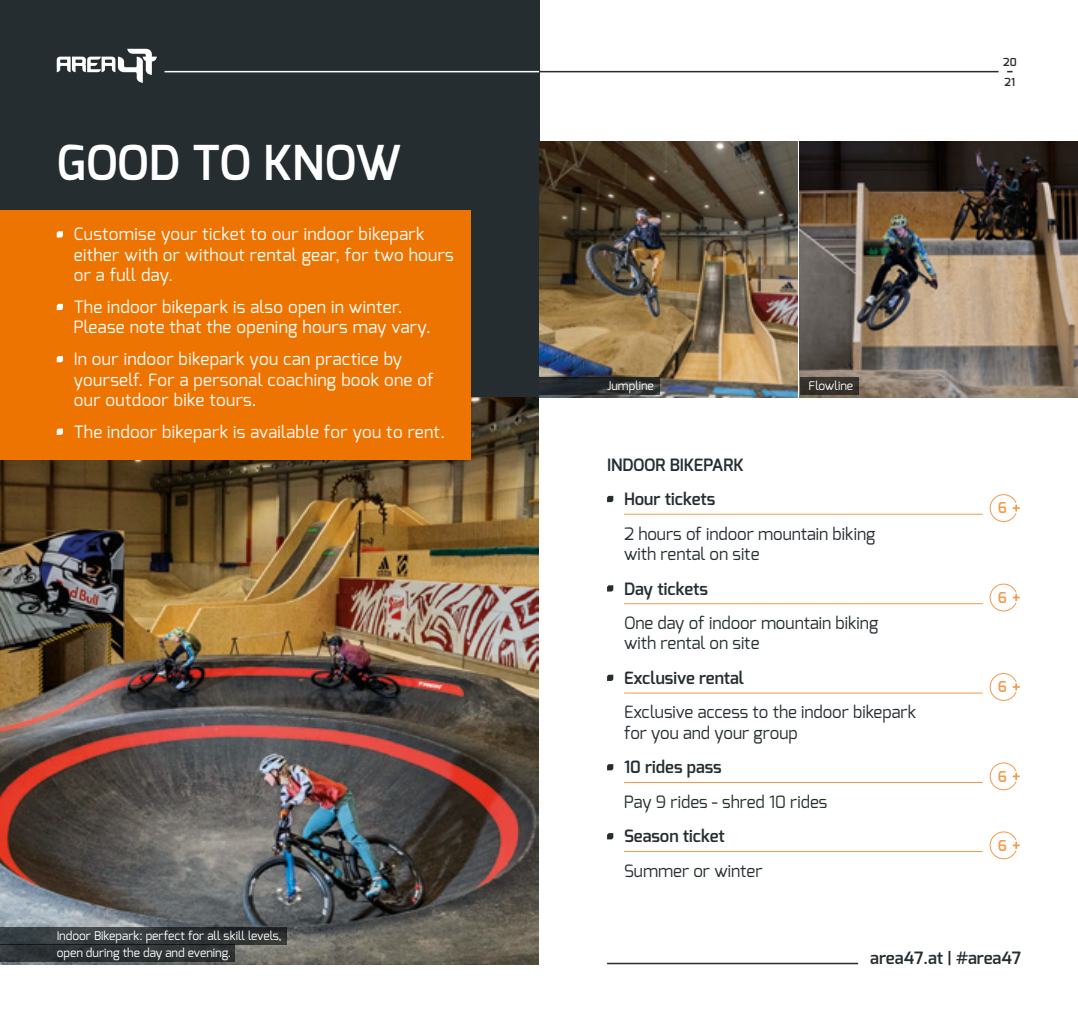
<style>
.page{position:relative;width:1078px;height:1021px;background:#fff}
.page>*{position:absolute;margin:0;border:0;box-sizing:border-box;transform-origin:0 0}
.t1{font:600 48px "Exo";color:#fff}
.t2{font:17px/20.4px "Exo";letter-spacing:.02em;color:#fff}
.t3{font:17px/20.4px "Exo";color:#252d30}
.t4{font:600 17px/34.6px "Exo";color:#252d30}
.t5{font:600 15px "Exo";color:#f49a4b}
.t6{font:12px "Exo";color:#fff}
.t7{font:600 11px/20px "Exo";color:#252d30}
</style>
<div class="page">
<div style="left:0;top:0;width:539px;height:964px;background:#252d30"></div>
<img style="left:0;top:397px;width:539px;height:567px">
<img style="left:799px;top:142px;width:278px;height:255px">
<img style="left:539px;top:142px;width:258px;height:255px">
<div style="left:799px;top:377px;width:59px;height:17px;background:#34302a"></div>
<hr style="left:539px;top:71px;width:459px;height:1px;background:#252d30">
<div style="left:0;top:944px;width:234px;height:17px;background:#2e3335"></div>
<svg style="left:0;top:927px;width:286px;height:17px;fill:#343b3d"></svg>
<div style="left:0;top:210px;width:471px;height:249px;background:#ee7402"></div>
<svg style="left:57px;top:49px;width:100px;height:34px"></svg>
<hr style="left:164px;top:71px;width:375px;height:1px;background:#fff">
<svg style="left:57px;top:231px;width:6px;height:6px"></svg>
<svg style="left:57px;top:304px;width:6px;height:6px"></svg>
<svg style="left:57px;top:356px;width:6px;height:6px"></svg>
<svg style="left:57px;top:428px;width:6px;height:7px"></svg>
<hr style="left:607px;top:962px;width:250px;height:2px;background:#252d30">
<svg style="left:607px;top:496px;width:6px;height:6px"></svg>
<div style="left:989px;top:494px;width:28px;height:28px;border:1px solid #f49a4b;border-radius:50%"></div>
<svg style="left:1012px;top:502px;width:8px;height:12px"></svg>
<hr style="left:624px;top:514px;width:358px;height:1px;background:#f49a4b">
<svg style="left:607px;top:585px;width:6px;height:6px"></svg>
<div style="left:989px;top:583px;width:28px;height:28px;border:1px solid #f49a4b;border-radius:50%"></div>
<svg style="left:1012px;top:591px;width:8px;height:12px"></svg>
<hr style="left:624px;top:603px;width:358px;height:1px;background:#f49a4b">
<svg style="left:607px;top:674px;width:6px;height:7px"></svg>
<div style="left:989px;top:673px;width:28px;height:27px;border:1px solid #f49a4b;border-radius:50%"></div>
<svg style="left:1012px;top:681px;width:8px;height:11px"></svg>
<hr style="left:624px;top:692px;width:358px;height:1px;background:#f49a4b">
<svg style="left:607px;top:764px;width:6px;height:6px"></svg>
<div style="left:989px;top:762px;width:28px;height:28px;border:1px solid #f49a4b;border-radius:50%"></div>
<svg style="left:1012px;top:770px;width:8px;height:12px"></svg>
<hr style="left:624px;top:782px;width:358px;height:1px;background:#f49a4b">
<svg style="left:607px;top:833px;width:6px;height:6px"></svg>
<div style="left:989px;top:831px;width:28px;height:28px;border:1px solid #f49a4b;border-radius:50%"></div>
<svg style="left:1012px;top:839px;width:8px;height:12px"></svg>
<hr style="left:624px;top:851px;width:358px;height:1px;background:#f49a4b">
<svg style="left:539px;top:377px;width:120px;height:17px;background:#292d2e"></svg>
<h1 class="t1" style="left:57px;top:132px;width:346px">GOOD TO KNOW</h1>
<p class="t2" style="left:74px;top:224px;width:381px">Customise your ticket to our indoor bikepark either with or without rental gear, for two hours or a full day.</p>
<p class="t2" style="left:74px;top:297px;width:358px">The indoor bikepark is also open in winter.<br>Please note that the opening hours may vary.</p>
<p class="t2" style="left:74px;top:349px;width:361px">In our indoor bikepark you can practice by yourself. For a personal coaching book one of our outdoor bike tours.</p>
<p class="t2" style="left:74px;top:421px;width:372px">The indoor bikepark is available for you to rent.</p>
<p class="t6" style="left:57px;top:927px;width:226px">Indoor Bikepark: perfect for all skill levels,</p>
<p class="t6" style="left:57px;top:944px;width:176px">open during the day and evening.</p>
<p class="t6" style="left:607px;top:377px;width:48px">Jumpline</p>
<p class="t4" style="left:624px;top:447px;width:121px;text-indent:-17px">INDOOR BIKEPARK<br>Hour tickets</p>
<p class="t6" style="left:808px;top:377px;width:46px">Flowline</p>
<p class="t7" style="left:1002px;top:52px;width:15px">20<br>21</p>
<p class="t5" style="left:997px;top:498px;width:11px">6</p>
<p class="t3" style="left:624px;top:523px;width:253px">2 hours of indoor mountain biking with rental on site</p>
<p class="t4" style="left:624px;top:571px;width:85px">Day tickets</p>
<p class="t5" style="left:997px;top:587px;width:11px">6</p>
<p class="t3" style="left:624px;top:612px;width:256px">One day of indoor mountain biking with rental on site</p>
<p class="t4" style="left:624px;top:660px;width:121px">Exclusive rental</p>
<p class="t5" style="left:997px;top:677px;width:11px">6</p>
<p class="t3" style="left:624px;top:702px;width:293px">Exclusive access to the indoor bikepark for you and your group</p>
<p class="t4" style="left:624px;top:749px;width:99px">10 rides pass</p>
<p class="t5" style="left:997px;top:766px;width:11px">6</p>
<p class="t3" style="left:624px;top:791px;width:205px">Pay 9 rides - shred 10 rides</p>
<p class="t4" style="left:624px;top:818px;width:102px">Season ticket</p>
<p class="t5" style="left:997px;top:835px;width:11px">6</p>
<p class="t3" style="left:624px;top:860px;width:140px">Summer or winter</p>
<p class="t4" style="left:870px;top:940px;width:152px">area47.at | #area47</p>
</div>
